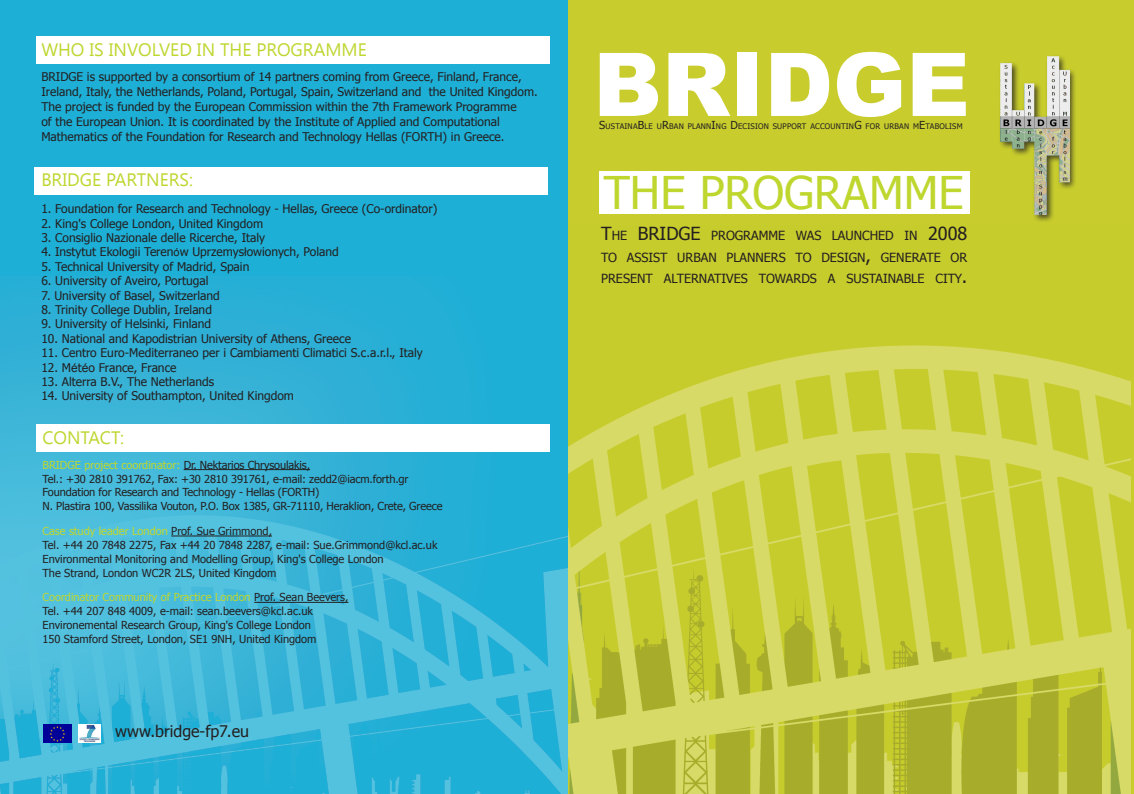
<style>
.page{position:relative;width:1134px;height:794px;background:#fff}
.page>*{position:absolute;margin:0;border:0;box-sizing:border-box;transform-origin:0 0}
.t1{font:900 88px "Arial";color:#fff}
.t2{font:45px "Tahoma";color:#bfd62f}
.t3{font:18px "Segoe UI";color:#bfd62f}
.t4{font:16px "Tahoma";color:#231f20}
.t5{font:12.6px/21.6px "Tahoma";color:#231f20;text-align:justify}
.t6{font:12px/15px "Tahoma";color:#231f20}
.t7{font:11px "Tahoma";color:#231f20}
.t8{font:11px "Tahoma";color:#bfd62f}
.t9{font:7.7px "Tahoma";letter-spacing:.03em;color:#231f20}
.s1{font-family:"Arial";font-size:11px}
.s2{font-family:"Arial"}
.s3{color:#231f20}
.s4{font-size:11px}
.s5{font-size:18px}
</style>
<div class="page">
<div style="left:569px;top:0;width:565px;height:794px;background:#c8cd2d"></div>
<div style="left:599px;top:171px;width:371px;height:43px;background:#fff"></div>
<img style="left:569px;top:345px;width:561px;height:449px">
<div style="left:0;top:0;width:568px;height:794px;background:#1eafd6"></div>
<img style="left:0;top:288px;width:568px;height:506px">
<img style="left:78px;top:724px;width:22px;height:18px">
<img style="left:43px;top:724px;width:28px;height:18px">
<hr style="left:184px;top:469px;width:126px;height:1px;background:#231f20">
<hr style="left:171px;top:535px;width:101px;height:1px;background:#231f20">
<hr style="left:254px;top:602px;width:94px;height:1px;background:#231f20">
<div style="left:998px;top:54px;width:79px;height:168px;background:#231f20;opacity:.75"></div>
<img style="left:1001px;top:56px;width:68px;height:158px">
<div style="left:36px;top:36px;width:514px;height:27px;background:#fff"></div>
<div style="left:36px;top:425px;width:514px;height:27px;background:#fff"></div>
<div style="left:34px;top:167px;width:514px;height:28px;background:#fff"></div>
<p class="t3" style="left:41px;top:38px;width:327px">WHO IS INVOLVED IN THE PROGRAMME</p>
<p class="t6" style="left:41px;top:69px;width:498px">BRIDGE is supported by a consortium of 14 partners coming from Greece, Finland, France, Ireland, Italy, the Netherlands, Poland, Portugal, Spain, Switzerland and the United Kingdom.<br>The project is funded by the European Commission within the 7th Framework Programme<br>of the European Union. It is coordinated by the Institute of Applied and Computational Mathematics of the Foundation for Research and Technology Hellas (FORTH) in Greece.</p>
<p class="t3" style="left:41px;top:168px;width:153px">BRIDGE PARTNERS:</p>
<p class="t6" style="left:41px;top:201px;width:397px">1. Foundation for Research and Technology - Hellas, Greece (Co-ordinator)</p>
<p class="t6" style="left:41px;top:215px;width:223px">2. King's College London, United Kingdom</p>
<p class="t6" style="left:41px;top:229px;width:225px">3. Consiglio Nazionale delle Ricerche, Italy</p>
<p class="t6" style="left:41px;top:244px;width:299px">4. Instytut Ekologii Teren<span class="s1">ó</span>w Uprzemys<span class="s2">ł</span>owionych, Poland</p>
<p class="t6" style="left:41px;top:258px;width:210px">5. Technical University of Madrid, Spain</p>
<p class="t6" style="left:41px;top:273px;width:169px">6. University of Aveiro, Portugal</p>
<p class="t6" style="left:41px;top:287px;width:180px">7. University of Basel, Switzerland</p>
<p class="t6" style="left:41px;top:301px;width:172px">8. Trinity College Dublin, Ireland</p>
<p class="t6" style="left:41px;top:316px;width:171px">9. University of Helsinki, Finland</p>
<p class="t6" style="left:41px;top:330px;width:311px">10. National and Kapodistrian University of Athens, Greece</p>
<p class="t6" style="left:41px;top:345px;width:383px">11. Centro Euro-Mediterraneo per i Cambiamenti Climatici S.c.a.r.l., Italy</p>
<p class="t6" style="left:41px;top:359px;width:137px">12. M<span class="s2">é</span>t<span class="s2">é</span>o France, France</p>
<p class="t6" style="left:41px;top:373px;width:174px">13. Alterra B.V., The Netherlands</p>
<p class="t6" style="left:41px;top:388px;width:254px">14. University of Southampton, United Kingdom</p>
<p class="t3" style="left:43px;top:425px;width:83px">CONTACT:</p>
<p class="t8" style="left:43px;top:457px;width:269px">BRIDGE project coordinator: <span class="s3">Dr. Nektarios Chrysoulakis,</span></p>
<p class="t7" style="left:43px;top:471px;width:367px">Tel.: +30 2810 391762, Fax: +30 2810 391761, e-mail: zedd2@iacm.forth.gr</p>
<p class="t7" style="left:43px;top:485px;width:278px">Foundation for Research and Technology - Hellas (FORTH)</p>
<p class="t7" style="left:43px;top:499px;width:401px">N. Plastira 100, Vassilika Vouton, P.O. Box 1385, GR-71110, Heraklion, Crete, Greece</p>
<p class="t8" style="left:43px;top:524px;width:231px">Case study leader London <span class="s3">Prof. Sue Grimmond,</span></p>
<p class="t7" style="left:43px;top:537px;width:396px">Tel. +44 20 7848 2275, Fax +44 20 7848 2287, e-mail: Sue.Grimmond@kcl.ac.uk</p>
<p class="t7" style="left:43px;top:551px;width:343px">Environmental Monitoring and Modelling Group, King's College London</p>
<p class="t7" style="left:43px;top:565px;width:235px">The Strand, London WC2R 2LS, United Kingdom</p>
<p class="t8" style="left:43px;top:590px;width:307px">Coordinator Community of Practice London <span class="s3">Prof. Sean Beevers,</span></p>
<p class="t7" style="left:43px;top:604px;width:272px">Tel. +44 207 848 4009, e-mail: sean.beevers@kcl.ac.uk</p>
<p class="t7" style="left:43px;top:618px;width:270px">Environemental Research Group, King's College London</p>
<p class="t7" style="left:43px;top:631px;width:275px">150 Stamford Street, London, SE1 9NH, United Kingdom</p>
<p class="t4" style="left:115px;top:720px;width:135px">www.bridge-fp7.eu</p>
<p class="t1" style="left:593px;top:21px;width:378px">BRIDGE</p>
<p class="t9" style="left:599px;top:121px;width:365px"><span class="s4">S</span>USTAINA<span class="s4">B</span>LE U<span class="s4">R</span>BAN PLANN<span class="s4">I</span>NG <span class="s4">D</span>ECISION SUPPORT ACCOUNTIN<span class="s4">G</span> FOR URBAN M<span class="s4">E</span>TABOLISM</p>
<p class="t2" style="left:604px;top:162px;width:362px">THE PROGRAMME</p>
<p class="t5" style="left:601px;top:224px;width:368px"><span class="s5">T</span>HE <span class="s5">BRIDGE</span> PROGRAMME WAS LAUNCHED IN <span class="s5">2008<br></span>TO ASSIST URBAN PLANNERS TO DESIGN<span class="s5">,</span> GENERATE OR PRESENT ALTERNATIVES TOWARDS A SUSTAINABLE CITY<span class="s5">.</span></p>
</div>
